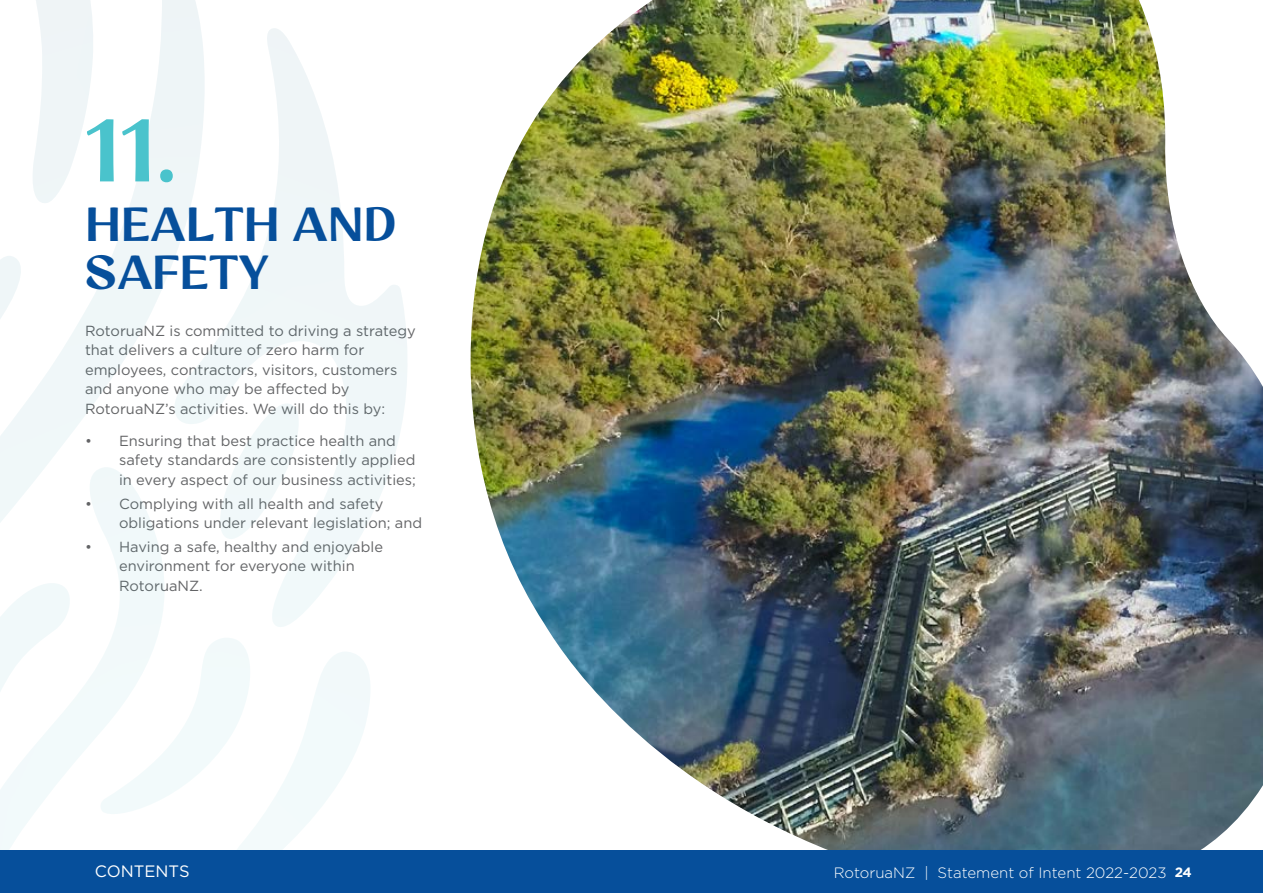
<style>
.page{position:relative;width:1263px;height:893px;background:#fff}
.page>*{position:absolute;margin:0;border:0;box-sizing:border-box;transform-origin:0 0}
.t1{font:88.8px "Rotorua Display Alpha";color:#4ac3cc}
.t2{font:48px/48px "Rotorua Display Alpha";color:#064f9b}
.t3{font:16.5px "Gotham";color:#fff}
.t4{font:300 15px "Gotham";color:#fff}
.t5{font:14.7px/19.5px "Gotham";color:#636466}
.s1{font-weight:700;font-size:13.5px}
</style>
<div class="page">
<svg style="left:0;top:0;width:407px;height:834px"></svg>
<img style="left:471px;top:0;width:792px;height:850px">
<div style="left:0;top:850px;width:1263px;height:43px;background:#064f9b"></div>
<h1 class="t1" style="left:85px;top:106px;width:95px">11.</h1>
<h2 class="t2" style="left:85px;top:201px;width:312px">HEALTH AND<br>SAFETY</h2>
<p class="t5" style="left:85px;top:320px;width:332px">RotoruaNZ is committed to driving a strategy that delivers a culture of zero harm for employees, contractors, visitors, customers and anyone who may be affected by RotoruaNZ’s activities. We will do this by:</p>
<p class="t5" style="left:119px;top:431px;width:298px;text-indent:-34px">• Ensuring that best practice health and safety standards are consistently applied in every aspect of our business activities;</p>
<p class="t5" style="left:119px;top:493px;width:305px;text-indent:-34px">• Complying with all health and safety obligations under relevant legislation; and</p>
<p class="t5" style="left:119px;top:537px;width:265px;text-indent:-34px">• Having a safe, healthy and enjoyable environment for everyone within<br>RotoruaNZ.</p>
<p class="t3" style="left:95px;top:861px;width:96px">CONTENTS</p>
<p class="t4" style="left:834px;top:863px;width:359px">RotoruaNZ | Statement of Intent 2022-2023 <span class="s1">24</span></p>
</div>
